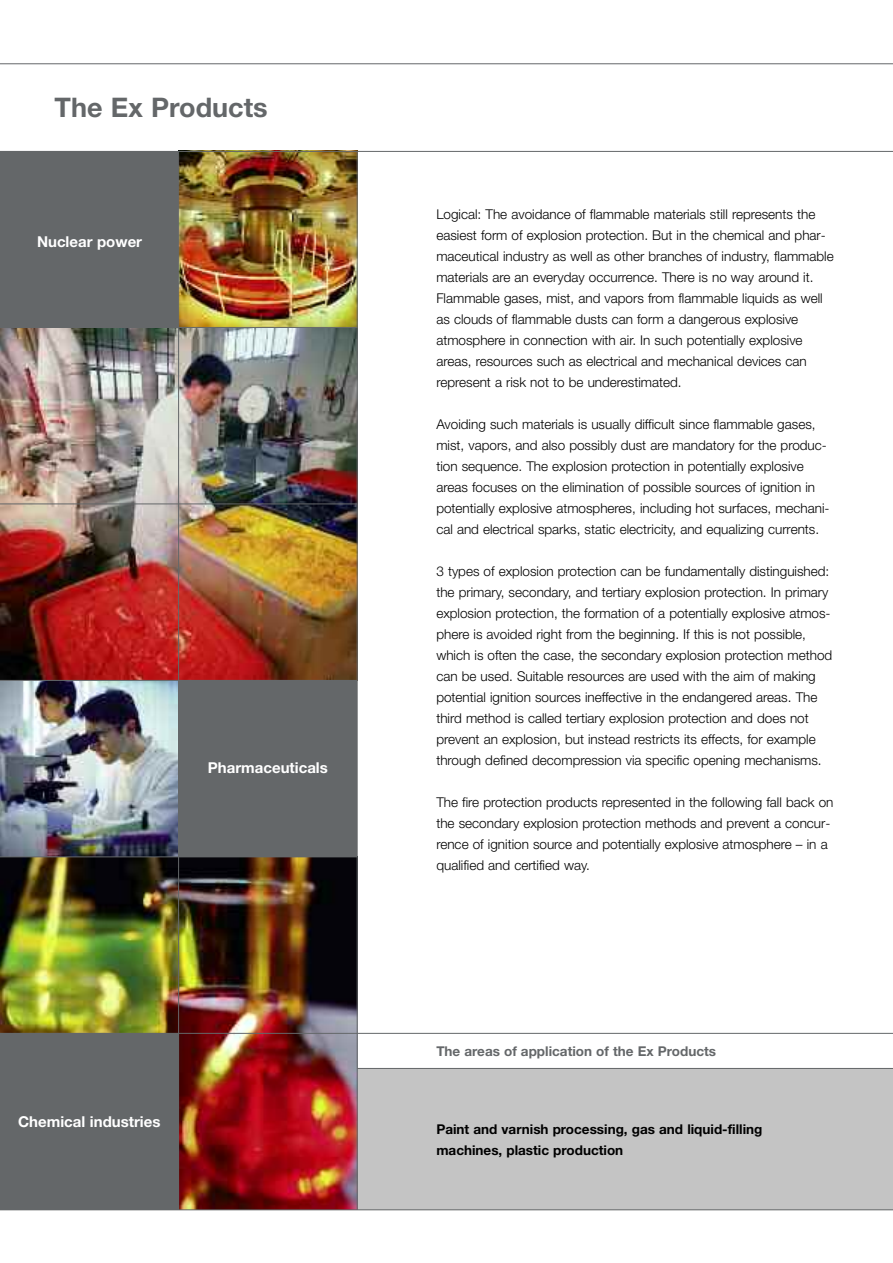
<style>
.page{position:relative;width:893px;height:1263px;background:#fff}
.page>*{position:absolute;margin:0;border:0;box-sizing:border-box;transform-origin:0 0}
.t1{font:700 27px "Helvetica Neue";color:#646769}
.t2{font:700 15px "Helvetica Neue";color:#fff}
.t3{font:300 13.5px/21px "Helvetica Neue";color:#000}
.t4{font:700 13.5px/21px "Helvetica Neue";color:#000}
.t5{font:700 13.5px "Helvetica Neue";color:#646769}
</style>
<div class="page">
<img style="left:0;top:328px;width:357px;height:352px">
<div style="left:357px;top:1068px;width:536px;height:142px;background:#c4c4c4"></div>
<div style="left:0;top:151px;width:179px;height:176px;background:#646769"></div>
<hr style="left:0;top:63px;width:893px;height:1px;background:#646769">
<img style="left:0;top:857px;width:357px;height:352px">
<img style="left:0;top:681px;width:178px;height:175px">
<img style="left:179px;top:152px;width:178px;height:175px">
<div style="left:179px;top:680px;width:178px;height:177px;background:#646769"></div>
<div style="left:0;top:1033px;width:179px;height:177px;background:#646769"></div>
<hr style="left:0;top:151px;width:893px;height:1px;background:#646769">
<hr style="left:178px;top:151px;width:1px;height:1059px;background:#646769">
<hr style="left:0;top:327px;width:357px;height:1px;background:#646769">
<hr style="left:0;top:503px;width:357px;height:1px;background:#646769">
<hr style="left:0;top:680px;width:357px;height:1px;background:#646769">
<hr style="left:0;top:856px;width:357px;height:1px;background:#646769">
<hr style="left:0;top:1033px;width:893px;height:1px;background:#646769">
<hr style="left:357px;top:151px;width:1px;height:1059px;background:#646769">
<hr style="left:357px;top:1068px;width:536px;height:1px;background:#646769">
<hr style="left:0;top:1209px;width:893px;height:1px;background:#646769">
<h1 class="t1" style="left:55px;top:98px;width:215px">The Ex Products</h1>
<p class="t2" style="left:37px;top:237px;width:107px">Nuclear power</p>
<p class="t2" style="left:208px;top:762px;width:121px">Pharmaceuticals</p>
<p class="t2" style="left:18px;top:1116px;width:144px">Chemical industries</p>
<p class="t3" style="left:436px;top:205px;width:399px">Logical: The avoidance of flammable materials still represents the easiest form of explosion protection. But in the chemical and phar&shy;maceutical industry as well as other branches of industry, flammable materials are an everyday occurrence. There is no way around it.<br>Flammable gases, mist, and vapors from flammable liquids as well as clouds of flammable dusts can form a dangerous explosive atmosphere in connection with air. In such potentially explosive areas, resources such as electrical and mechanical devices can represent a risk not to be underestimated.</p>
<p class="t3" style="left:436px;top:415px;width:395px">Avoiding such materials is usually difficult since flammable gases, mist, vapors, and also possibly dust are mandatory for the produc&shy;tion sequence. The explosion protection in potentially explosive areas focuses on the elimination of possible sources of ignition in potentially explosive atmospheres, including hot surfaces, mechani&shy;cal and electrical sparks, static electricity, and equalizing currents.</p>
<p class="t3" style="left:436px;top:562px;width:397px">3 types of explosion protection can be fundamentally distinguished: the primary, secondary, and tertiary explosion protection. In primary explosion protection, the formation of a potentially explosive atmos&shy;phere is avoided right from the beginning. If this is not possible, which is often the case, the secondary explosion protection method can be used. Suitable resources are used with the aim of making potential ignition sources ineffective in the endangered areas. The third method is called tertiary explosion protection and does not prevent an explosion, but instead restricts its effects, for example through defined decompression via specific opening mechanisms.</p>
<p class="t3" style="left:436px;top:793px;width:399px">The fire protection products represented in the following fall back on the secondary explosion protection methods and prevent a concur&shy;rence of ignition source and potentially explosive atmosphere – in a qualified and certified way.</p>
<p class="t5" style="left:436px;top:1046px;width:281px">The areas of application of the Ex Products</p>
<p class="t4" style="left:436px;top:1120px;width:328px">Paint and varnish processing, gas and liquid-filling machines, plastic production</p>
</div>
